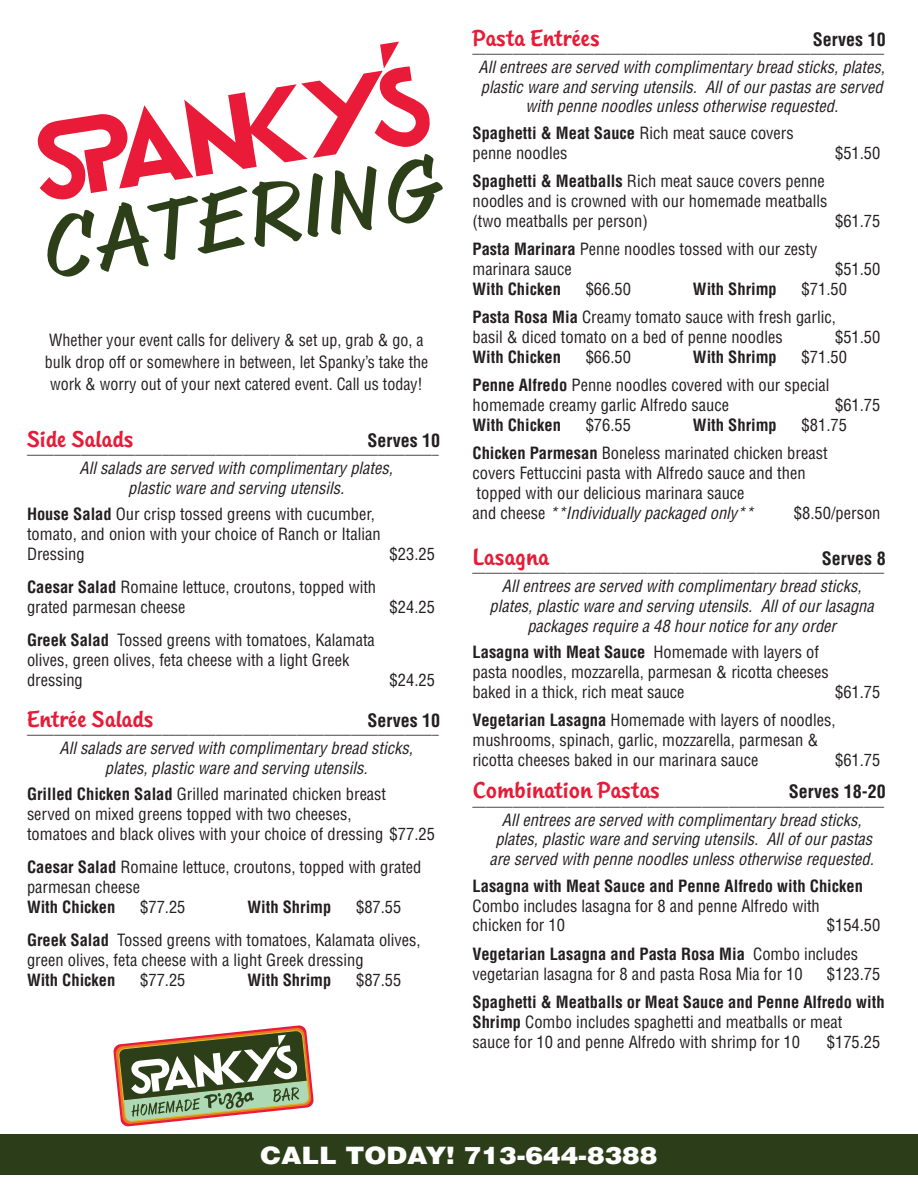
<style>
.page{position:relative;width:918px;height:1188px;background:#fff}
.page>*{position:absolute;margin:0;border:0;box-sizing:border-box;transform-origin:0 0}
.t1{font:81.45px "ABOVEADEMOVERSION";color:#2c3f19;scale:1.07 1}
.t2{font:24px "Sinclair Medium Script";color:#e71b37}
.t3{font:900 24px "Helvetica";color:#fff;scale:1.1 1}
.t4{font:700 condensed 18px "Helvetica";color:#231f20}
.t5{font:condensed 16.5px/19.8px "Helvetica";color:#231f20}
.t6{font:italic condensed 16.5px/19.8px "Helvetica";color:#231f20;text-align:center}
.t7{font:700 condensed 16.5px "Helvetica";color:#231f20}
.t8{font:condensed 13.5px "Helvetica";color:#231f20}
.s1{font-weight:700}
.s2{font-style:italic}
</style>
<div class="page">
<div style="left:0;top:1134px;width:918px;height:40px;background:#2c3e19"></div>
<svg style="left:37px;top:42px;width:393px;height:158px"></svg>
<svg style="left:113px;top:1025px;width:201px;height:102px"></svg>
<h1 class="t1" style="left:34px;top:215px;width:376px;rotate:-9deg">Catering</h1>
<p class="t5" style="left:45px;top:329px;width:385px;line-height:21.8px;text-align:center">Whether your event calls for delivery &amp; set up, grab &amp; go, a bulk drop off or somewhere in between, let Spanky’s take the work &amp; worry out of your next catered event. Call us today!</p>
<p class="t2" style="left:27px;top:426px;width:109px">Side Salads</p>
<p class="t4" style="left:367px;top:429px;width:74px">Serves 10</p>
<p class="t8" style="left:27px;top:441px;width:413px">_____________________________________________________________</p>
<p class="t6" style="left:80px;top:458px;width:315px">All salads are served with complimentary plates, plastic ware and serving utensils.</p>
<p class="t5" style="left:27px;top:504px;width:355px"><span class="s1">House Salad</span> Our crisp tossed greens with cucumber, tomato, and onion with your choice of Ranch or Italian<br>Dressing</p>
<p class="t5" style="left:390px;top:544px;width:47px">$23.25</p>
<p class="t5" style="left:27px;top:577px;width:351px"><span class="s1">Caesar Salad</span> Romaine lettuce, croutons, topped with grated parmesan cheese</p>
<p class="t5" style="left:27px;top:630px;width:349px"><span class="s1">Greek Salad</span> Tossed greens with tomatoes, Kalamata olives, green olives, feta cheese with a light Greek dressing</p>
<p class="t5" style="left:390px;top:597px;width:47px">$24.25</p>
<p class="t5" style="left:390px;top:670px;width:47px">$24.25</p>
<p class="t2" style="left:27px;top:706px;width:129px">Entrée Salads</p>
<p class="t4" style="left:367px;top:709px;width:74px">Serves 10</p>
<p class="t8" style="left:27px;top:721px;width:413px">_____________________________________________________________</p>
<p class="t6" style="left:60px;top:738px;width:355px">All salads are served with complimentary bread sticks, plates, plastic ware and serving utensils.</p>
<p class="t5" style="left:27px;top:784px;width:409px"><span class="s1">Grilled Chicken Salad</span> Grilled marinated chicken breast<br>served on mixed greens topped with two cheeses,<br>tomatoes and black olives with your choice of dressing $77.25</p>
<p class="t5" style="left:27px;top:857px;width:396px"><span class="s1">Caesar Salad</span> Romaine lettuce, croutons, topped with grated parmesan cheese</p>
<p class="t7" style="left:27px;top:897px;width:90px">With Chicken</p>
<p class="t5" style="left:140px;top:897px;width:47px">$77.25</p>
<p class="t7" style="left:247px;top:897px;width:85px">With Shrimp</p>
<p class="t5" style="left:356px;top:897px;width:47px">$87.55</p>
<p class="t5" style="left:27px;top:930px;width:395px"><span class="s1">Greek Salad</span> Tossed greens with tomatoes, Kalamata olives, green olives, feta cheese with a light Greek dressing</p>
<p class="t7" style="left:27px;top:970px;width:90px">With Chicken</p>
<p class="t5" style="left:140px;top:970px;width:47px">$77.25</p>
<p class="t7" style="left:247px;top:970px;width:85px">With Shrimp</p>
<p class="t5" style="left:356px;top:970px;width:47px">$87.55</p>
<p class="t2" style="left:472px;top:25px;width:129px">Pasta Entrées</p>
<p class="t4" style="left:813px;top:28px;width:74px">Serves 10</p>
<p class="t8" style="left:472px;top:40px;width:413px">_____________________________________________________________</p>
<p class="t6" style="left:479px;top:57px;width:408px">All entrees are served with complimentary bread sticks, plates, plastic ware and serving utensils. All of our pastas are served with penne noodles unless otherwise requested.</p>
<p class="t5" style="left:472px;top:123px;width:323px"><span class="s1">Spaghetti &amp; Meat Sauce</span> Rich meat sauce covers penne noodles</p>
<p class="t5" style="left:835px;top:143px;width:47px">$51.50</p>
<p class="t5" style="left:472px;top:171px;width:357px"><span class="s1">Spaghetti &amp; Meatballs</span> Rich meat sauce covers penne noodles and is crowned with our homemade meatballs (two meatballs per person)</p>
<p class="t5" style="left:472px;top:239px;width:347px"><span class="s1">Pasta Marinara</span> Penne noodles tossed with our zesty marinara sauce</p>
<p class="t5" style="left:835px;top:211px;width:47px">$61.75</p>
<p class="t5" style="left:835px;top:259px;width:47px">$51.50</p>
<p class="t7" style="left:472px;top:279px;width:90px">With Chicken</p>
<p class="t5" style="left:586px;top:279px;width:47px">$66.50</p>
<p class="t7" style="left:693px;top:279px;width:85px">With Shrimp</p>
<p class="t5" style="left:802px;top:279px;width:47px">$71.50</p>
<p class="t5" style="left:472px;top:307px;width:365px"><span class="s1">Pasta Rosa Mia</span> Creamy tomato sauce with fresh garlic, basil &amp; diced tomato on a bed of penne noodles</p>
<p class="t5" style="left:835px;top:327px;width:47px">$51.50</p>
<p class="t7" style="left:472px;top:347px;width:90px">With Chicken</p>
<p class="t5" style="left:586px;top:347px;width:47px">$66.50</p>
<p class="t7" style="left:693px;top:347px;width:85px">With Shrimp</p>
<p class="t5" style="left:802px;top:347px;width:47px">$71.50</p>
<p class="t5" style="left:472px;top:375px;width:358px"><span class="s1">Penne Alfredo</span> Penne noodles covered with our special homemade creamy garlic Alfredo sauce</p>
<p class="t5" style="left:835px;top:395px;width:47px">$61.75</p>
<p class="t7" style="left:472px;top:415px;width:90px">With Chicken</p>
<p class="t5" style="left:586px;top:415px;width:47px">$76.55</p>
<p class="t7" style="left:693px;top:415px;width:85px">With Shrimp</p>
<p class="t5" style="left:802px;top:415px;width:47px">$81.75</p>
<p class="t5" style="left:472px;top:443px;width:357px"><span class="s1">Chicken Parmesan</span> Boneless marinated chicken breast covers Fettuccini pasta with Alfredo sauce and then topped with our delicious marinara sauce<br>and cheese <span class="s2">**Individually packaged only**</span></p>
<p class="t5" style="left:794px;top:503px;width:88px">$8.50/person</p>
<p class="t2" style="left:472px;top:544px;width:79px">Lasagna</p>
<p class="t4" style="left:822px;top:547px;width:65px">Serves 8</p>
<p class="t8" style="left:472px;top:559px;width:413px">_____________________________________________________________</p>
<p class="t6" style="left:490px;top:576px;width:386px">All entrees are served with complimentary bread sticks, plates, plastic ware and serving utensils. All of our lasagna packages require a 48 hour notice for any order</p>
<p class="t5" style="left:472px;top:642px;width:358px"><span class="s1">Lasagna with Meat Sauce</span> Homemade with layers of pasta noodles, mozzarella, parmesan &amp; ricotta cheeses baked in a thick, rich meat sauce</p>
<p class="t5" style="left:835px;top:682px;width:47px">$61.75</p>
<p class="t5" style="left:472px;top:710px;width:365px"><span class="s1">Vegetarian Lasagna</span> Homemade with layers of noodles, mushrooms, spinach, garlic, mozzarella, parmesan &amp; ricotta cheeses baked in our marinara sauce</p>
<p class="t5" style="left:835px;top:750px;width:47px">$61.75</p>
<p class="t2" style="left:472px;top:778px;width:190px">Combination Pastas</p>
<p class="t4" style="left:789px;top:781px;width:98px">Serves 18-20</p>
<p class="t8" style="left:472px;top:792px;width:413px">_____________________________________________________________</p>
<p class="t6" style="left:489px;top:809px;width:386px">All entrees are served with complimentary bread sticks, plates, plastic ware and serving utensils. All of our pastas are served with penne noodles unless otherwise requested.</p>
<p class="t5" style="left:472px;top:876px;width:392px"><span class="s1">Lasagna with Meat Sauce and Penne Alfredo with Chicken<br></span>Combo includes lasagna for 8 and penne Alfredo with chicken for 10</p>
<p class="t5" style="left:827px;top:915px;width:55px">$154.50</p>
<p class="t5" style="left:472px;top:944px;width:387px"><span class="s1">Vegetarian Lasagna and Pasta Rosa Mia</span> Combo includes vegetarian lasagna for 8 and pasta Rosa Mia for 10</p>
<p class="t5" style="left:827px;top:963px;width:55px">$123.75</p>
<p class="t5" style="left:472px;top:992px;width:414px"><span class="s1">Spaghetti &amp; Meatballs or Meat Sauce and Penne Alfredo with<br>Shrimp</span> Combo includes spaghetti and meatballs or meat<br>sauce for 10 and penne Alfredo with shrimp for 10</p>
<p class="t5" style="left:827px;top:1031px;width:55px">$175.25</p>
<p class="t3" style="left:260px;top:1139px;width:362px">CALL TODAY! 713-644-8388</p>
</div>
